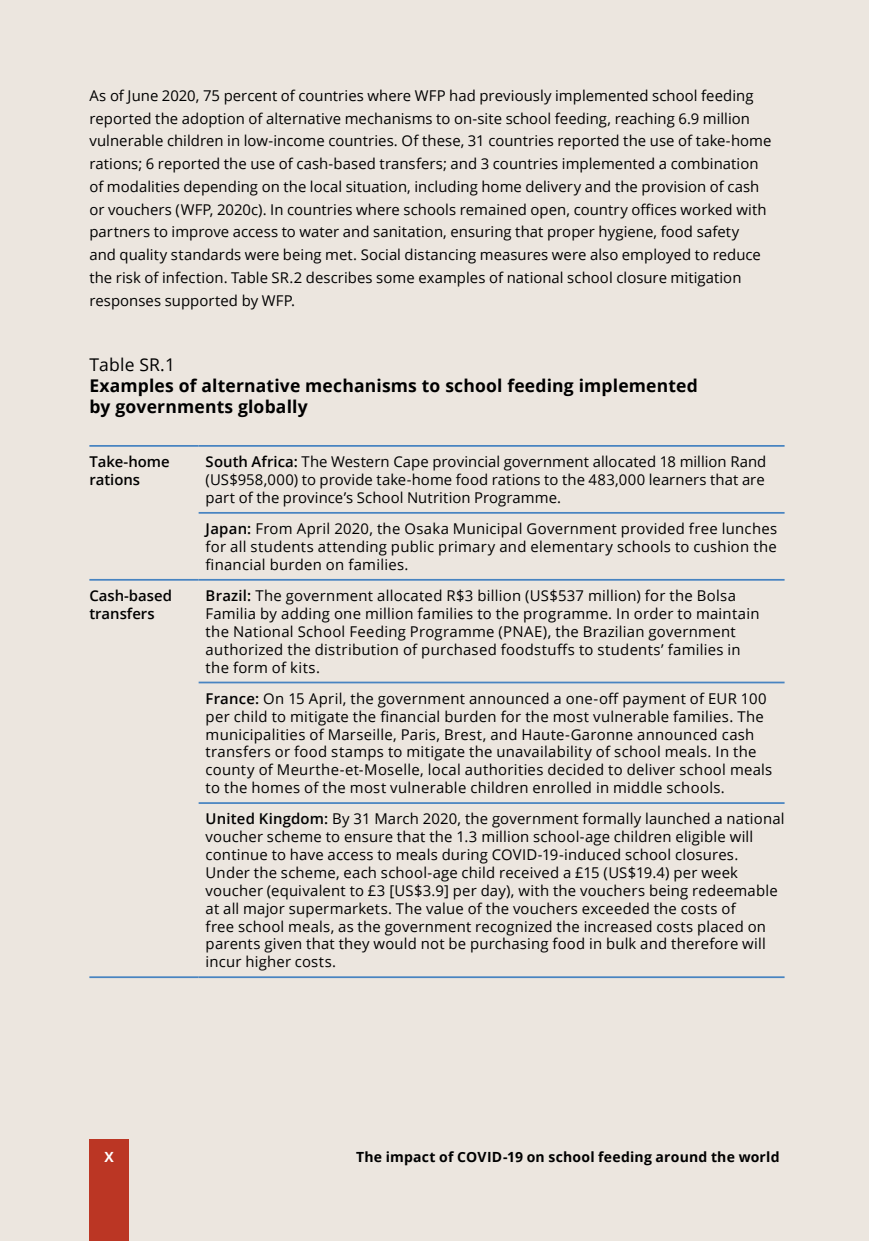
<style>
.page{position:relative;width:869px;height:1241px;background:#fff}
.page>*{position:absolute;margin:0;border:0;box-sizing:border-box;transform-origin:0 0}
.Table_number{font:700 17.5px/21px "Open Sans";letter-spacing:.01em;color:#000}
.Body_text{font:14.88px/17.8px "Open Sans";letter-spacing:.015em;color:#000}
.t1{font:600 14.88px/17.8px "Open Sans";color:#000}
.t2{font:700 14px "Open Sans";letter-spacing:.015em;color:#000}
.t3{font:700 14px "Open Sans";color:#fff}
.s1{font-weight:400}
.s2{font-weight:600}
</style>
<div class="page">
<div style="left:0;top:0;width:868px;height:1240px;background:#ece6df"></div>
<hr style="left:89px;top:445px;width:109px;height:1px;background:#4884c1">
<hr style="left:198px;top:445px;width:586px;height:1px;background:#4884c1">
<hr style="left:198px;top:512px;width:586px;height:1px;background:#4884c1">
<hr style="left:89px;top:579px;width:109px;height:1px;background:#4884c1">
<hr style="left:198px;top:579px;width:586px;height:1px;background:#4884c1">
<hr style="left:198px;top:681px;width:586px;height:2px;background:#4884c1">
<hr style="left:198px;top:802px;width:586px;height:1px;background:#4884c1">
<hr style="left:89px;top:976px;width:109px;height:1px;background:#4884c1">
<hr style="left:198px;top:976px;width:586px;height:1px;background:#4884c1">
<div style="left:89px;top:1138px;width:40px;height:102px;background:#bb3624"></div>
<p class="Body_text" style="left:89px;top:84px;width:683px;line-height:22.8px">As of June 2020, 75 percent of countries where WFP had previously implemented school feeding reported the adoption of alternative mechanisms to on-site school feeding, reaching 6.9 million vulnerable children in low-income countries. Of these, 31 countries reported the use of take-home rations; 6 reported the use of cash-based transfers; and 3 countries implemented a combination of modalities depending on the local situation, including home delivery and the provision of cash or vouchers (WFP, 2020c). In countries where schools remained open, country offices worked with partners to improve access to water and sanitation, ensuring that proper hygiene, food safety<br>and quality standards were being met. Social distancing measures were also employed to reduce the risk of infection. Table SR.2 describes some examples of national school closure mitigation responses supported by WFP.</p>
<p class="Table_number" style="left:89px;top:354px;width:609px"><span class="s1">Table SR.1<br></span>Examples of alternative mechanisms to school feeding implemented by governments globally</p>
<p class="t1" style="left:89px;top:452px;width:82px">Take-home rations</p>
<p class="Body_text" style="left:205px;top:452px;width:562px;text-align:justify"><span class="s2">South Africa:</span> The Western Cape provincial government allocated 18 million Rand (US$958,000) to provide take-home food rations to the 483,000 learners that are part of the province’s School Nutrition Programme.</p>
<p class="Body_text" style="left:205px;top:519px;width:573px;text-align:justify"><span class="s2">Japan:</span> From April 2020, the Osaka Municipal Government provided free lunches for all students attending public primary and elementary schools to cushion the financial burden on families.</p>
<p class="t1" style="left:89px;top:586px;width:84px">Cash-based transfers</p>
<p class="Body_text" style="left:205px;top:586px;width:555px"><span class="s2">Brazil:</span> The government allocated R$3 billion (US$537 million) for the Bolsa Familia by adding one million families to the programme. In order to maintain the National School Feeding Programme (PNAE), the Brazilian government authorized the distribution of purchased foodstuffs to students’ families in the form of kits.</p>
<p class="Body_text" style="left:205px;top:689px;width:568px"><span class="s2">France:</span> On 15 April, the government announced a one-off payment of EUR 100 per child to mitigate the financial burden for the most vulnerable families. The municipalities of Marseille, Paris, Brest, and Haute-Garonne announced cash transfers or food stamps to mitigate the unavailability of school meals. In the county of Meurthe-et-Moselle, local authorities decided to deliver school meals to the homes of the most vulnerable children enrolled in middle schools.</p>
<p class="Body_text" style="left:205px;top:809px;width:580px"><span class="s2">United Kingdom:</span> By 31 March 2020, the government formally launched a national voucher scheme to ensure that the 1.3 million school-age children eligible will continue to have access to meals during COVID-19-induced school closures.<br>Under the scheme, each school-age child received a £15 (US$19.4) per week voucher (equivalent to £3 [US$3.9] per day), with the vouchers being redeemable at all major supermarkets. The value of the vouchers exceeded the costs of<br>free school meals, as the government recognized the increased costs placed on parents given that they would not be purchasing food in bulk and therefore will incur higher costs.</p>
<p class="t3" style="left:104px;top:1147px;width:11px">X</p>
<p class="t2" style="left:356px;top:1147px;width:425px">The impact of COVID-19 on school feeding around the world</p>
</div>
